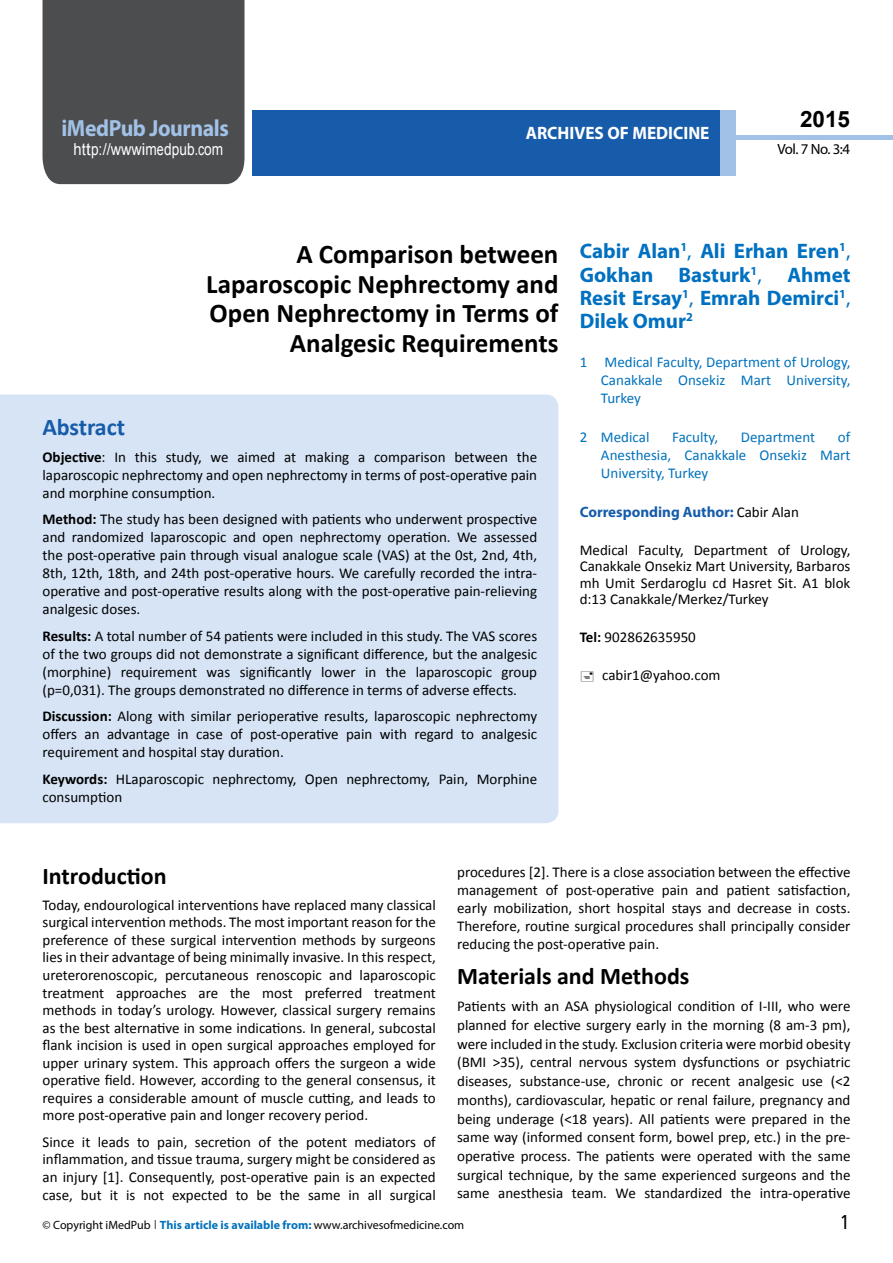
<style>
.page{position:relative;width:893px;height:1263px;background:#fff}
.page>*{position:absolute;margin:0;border:0;box-sizing:border-box;transform-origin:0 0}
.t1{font:700 27px/29.7px "Calibri";color:#000;text-align:right}
.t2{font:25.5px "Tunga";color:#000}
.t3{font:700 24px "Calibri";color:#000}
.t4{font:700 24px "Calibri";letter-spacing:-.005em;color:#165caa}
.t5{font:700 23.4px "Myriad Pro";letter-spacing:-.02em;color:#a1c1e6;scale:.93 1}
.t6{font:700 22.5px "Arial";color:#000}
.t7{font:700 21px/23.1px "Myriad Pro";color:#0070c0;text-align:justify}
.t8{font:700 18px "Myriad Pro";color:#fff;scale:.96 1}
.t9{font:16.5px "Arial";letter-spacing:.005em;color:#fff;scale:.89 1}
.t10{font:15px/18px "Calibri";color:#000;text-align:justify}
.t11{font:15px/18px "Calibri";color:#0072bc;text-align:justify}
.t12{font:700 15px "Myriad Pro";color:#165caa}
.t13{font:14.85px "Myriad Pro";color:#000}
.t14{font:12px "Myriad Pro";color:#000}
.s1{font-family:"Calibri"}
.s2{font-weight:700}
.s3{font-weight:400}
.s4{color:#0070c0}
.s5{font-family:"Calibri";font-weight:400;color:#000}
.s6{font-family:"Tunga"}
.s7{font-weight:700;color:#0072bc}
</style>
<div class="page">
<div style="left:252px;top:110px;width:469px;height:66px;background:#165caa"></div>
<div style="left:720px;top:110px;width:16px;height:66px;background:#a1c1e6"></div>
<div style="left:43px;top:0;width:201px;height:184px;background:#4c4d4f"></div>
<div style="left:736px;top:135px;width:157px;height:5px;background:#a1c1e6"></div>
<div style="left:0;top:394px;width:558px;height:429px;background:#d6e4f5"></div>
<h3 class="t5" style="left:61px;top:113px;width:181px">iMedPub Journals</h3>
<p class="t9" style="left:74px;top:139px;width:170px">http://wwwimedpub<span class="s1">.</span>com</p>
<p class="t8" style="left:526px;top:121px;width:193px">ARCHIVES OF MEDICINE</p>
<h3 class="t6" style="left:800px;top:104px;width:52px">2015</h3>
<p class="t13" style="left:778px;top:140px;width:74px">Vol. 7 No. 3:4</p>
<h1 class="t1" style="left:206px;top:239px;width:354px">A Comparison between<br>Laparoscopic Nephrectomy and<br>Open Nephrectomy in Terms of<br>Analgesic Requirements</h1>
<h3 class="t4" style="left:43px;top:412px;width:84px">Abstract</h3>
<p class="t10" style="left:43px;top:448px;width:496px"><span class="s2">Objective</span>: In this study, we aimed at making a comparison between the laparoscopic nephrectomy and open nephrectomy in terms of post-operative pain and morphine consumption.</p>
<p class="t10" style="left:43px;top:510px;width:496px"><span class="s2">Method:</span> The study has been designed with patients who underwent prospective and randomized laparoscopic and open nephrectomy operation. We assessed the post-operative pain through visual analogue scale (VAS) at the 0st, 2nd, 4th, 8th, 12th, 18th, and 24th post-operative hours. We carefully recorded the intra&shy;operative and post-operative results along with the post-operative pain-relieving analgesic doses.</p>
<p class="t10" style="left:43px;top:627px;width:496px"><span class="s2">Results:</span> A total number of 54 patients were included in this study. The VAS scores of the two groups did not demonstrate a significant difference, but the analgesic (morphine) requirement was significantly lower in the laparoscopic group (p=0,031). The groups demonstrated no difference in terms of adverse effects.</p>
<p class="t10" style="left:43px;top:707px;width:496px"><span class="s2">Discussion:</span> Along with similar perioperative results, laparoscopic nephrectomy offers an advantage in case of post-operative pain with regard to analgesic requirement and hospital stay duration.</p>
<p class="t10" style="left:43px;top:770px;width:496px"><span class="s2">Keywords:</span> HLaparoscopic nephrectomy, Open nephrectomy, Pain, Morphine consumption</p>
<h3 class="t7" style="left:580px;top:239px;width:272px">Cabir Alan<sup>1</sup><span class="s3">,</span> Ali Erhan Eren<sup>1</sup><span class="s3">, </span>Gokhan Basturk<sup>1</sup><span class="s3">,</span> Ahmet Resit Ersay<sup>1</sup><span class="s3">,</span> Emrah Demirci<sup>1</sup><span class="s3">, </span>Dilek Omur<sup>2</sup></h3>
<p class="t11" style="left:601px;top:353px;width:251px;text-indent:-21px"><span class="s4">1</span> Medical Faculty, Department of Urology, Canakkale Onsekiz Mart University, Turkey</p>
<p class="t11" style="left:580px;top:428px;width:71px">2 Medical</p>
<p class="t11" style="left:672px;top:428px;width:47px">Faculty,</p>
<p class="t11" style="left:741px;top:428px;width:76px">Department</p>
<p class="t11" style="left:601px;top:428px;width:251px;text-indent:237px">of Anesthesia, Canakkale Onsekiz Mart University, Turkey</p>
<p class="t12" style="left:580px;top:502px;width:221px">Corresponding Author: <span class="s5">Cabir Alan</span></p>
<p class="t10" style="left:580px;top:541px;width:272px;line-height:16.5px">Medical Faculty, Department of Urology, Canakkale Onsekiz Mart University, Barbaros mh Umit Serdaroglu cd Hasret Sit. A1 blok d:13 Canakkale/Merkez/Turkey</p>
<p class="t10" style="left:580px;top:628px;width:118px"><span class="s2">Tel:</span> 902862635950</p>
<p class="t10" style="left:602px;top:666px;width:120px">cabir1@yahoo.com</p>
<h3 class="t3" style="left:43px;top:860px;width:126px">Introduction</h3>
<p class="t10" style="left:43px;top:896px;width:395px;line-height:17.5px">Today, endourological interventions have replaced many classical surgical intervention methods. The most important reason for the preference of these surgical intervention methods by surgeons lies in their advantage of being minimally invasive. In this respect, ureterorenoscopic, percutaneous renoscopic and laparoscopic treatment approaches are the most preferred treatment methods in today’s urology. However, classical surgery remains as the best alternative in some indications. In general, subcostal flank incision is used in open surgical approaches employed for upper urinary system. This approach offers the surgeon a wide operative field. However, according to the general consensus, it requires a considerable amount of muscle cutting, and leads to more post-operative pain and longer recovery period.</p>
<p class="t10" style="left:43px;top:1133px;width:395px">Since it leads to pain, secretion of the potent mediators of inflammation, and tissue trauma, surgery might be considered as an injury [1]. Consequently, post-operative pain is an expected case, but it is not expected to be the same in all surgical</p>
<p class="t10" style="left:457px;top:863px;width:395px">procedures [2]. There is a close association between the effective management of post-operative pain and patient satisfaction, early mobilization, short hospital stays and decrease in costs.<br>Therefore, routine surgical procedures shall principally consider reducing the post-operative pain.</p>
<h3 class="t3" style="left:457px;top:960px;width:234px">Materials and Methods</h3>
<p class="t10" style="left:457px;top:997px;width:395px;line-height:18.6px">Patients with an ASA physiological condition of I-III, who were planned for elective surgery early in the morning (8 am-3 pm), were included in the study. Exclusion criteria were morbid obesity (BMI &gt;35), central nervous system dysfunctions or psychiatric diseases, substance-use, chronic or recent analgesic use (&lt;2 months), cardiovascular, hepatic or renal failure, pregnancy and being underage (&lt;18 years). All patients were prepared in the same way (informed consent form, bowel prep, etc.) in the pre&shy;operative process. The patients were operated with the same surgical technique, by the same experienced surgeons and the same anesthesia team. We standardized the intra-operative</p>
<p class="t14" style="left:43px;top:1217px;width:423px">© Copyright iMedPub <span class="s6">|</span> <span class="s7">This article is available from:</span> www.archivesofmedicine.com</p>
<h2 class="t2" style="left:841px;top:1205px;width:9px">1</h2>
</div>
